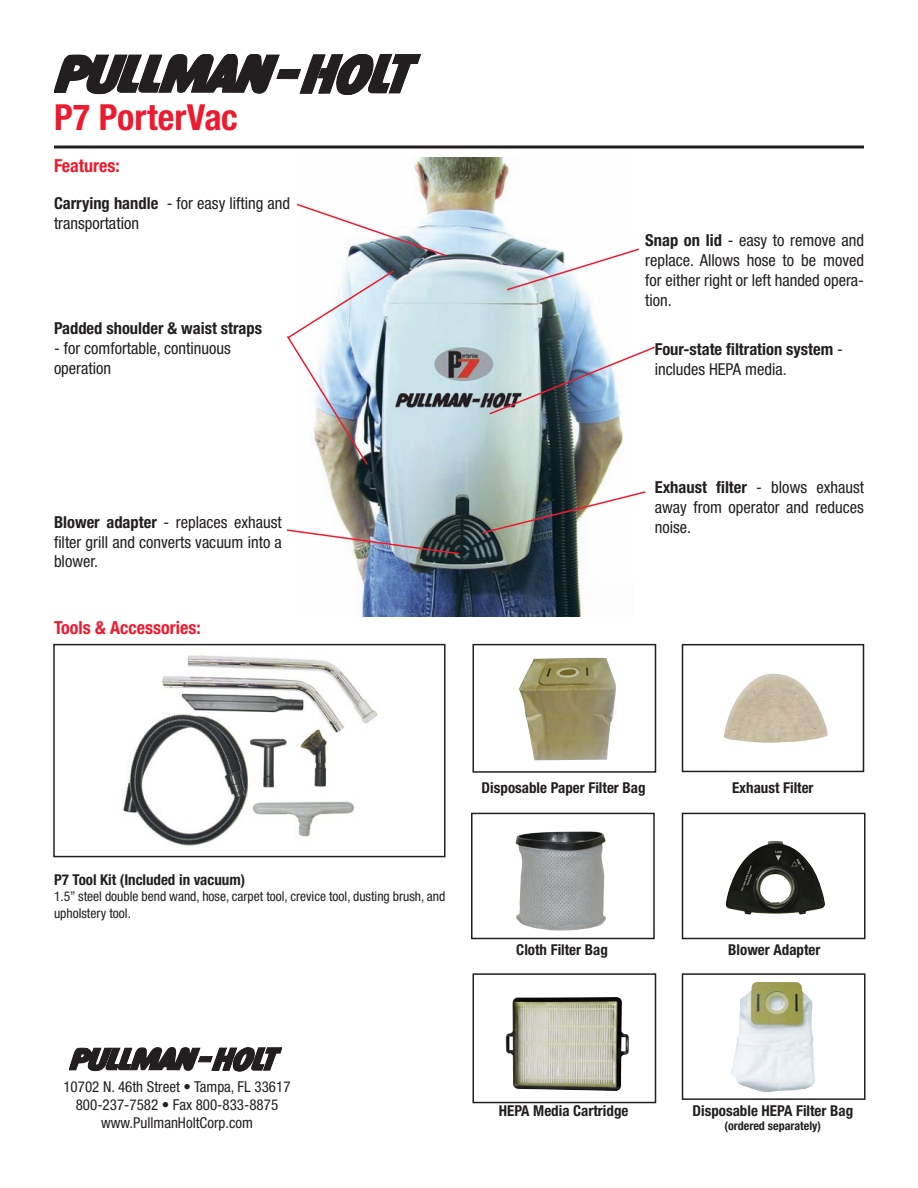
<style>
.page{position:relative;width:918px;height:1188px;background:#fff}
.page>*{position:absolute;margin:0;border:0;box-sizing:border-box;transform-origin:0 0}
.t1{font:700 condensed 36px "Helvetica Neue";color:#ee1a2e}
.t2{font:700 condensed 18px "Helvetica Neue";color:#ee1a2e}
.t3{font:condensed 16.5px/19.8px "Helvetica Neue";color:#231f20;text-align:justify}
.t4{font:700 condensed 16.5px/19.8px "Helvetica Neue";color:#231f20}
.t5{font:700 condensed 15px "Helvetica Neue";color:#231f20}
.t6{font:condensed 15px "Helvetica Neue";color:#231f20}
.t7{font:condensed 13.5px/16.2px "Helvetica Neue";color:#231f20}
.t8{font:700 condensed 12px "Helvetica Neue";color:#231f20}
.s1{font-weight:700}
.s2{font-weight:400}
</style>
<div class="page">
<img style="left:730px;top:982px;width:85px;height:111px">
<div style="left:682px;top:973px;width:184px;height:127px;border:2px solid #231f20"></div>
<img style="left:505px;top:997px;width:124px;height:94px">
<div style="left:472px;top:973px;width:184px;height:130px;border:2px solid #231f20"></div>
<img style="left:515px;top:831px;width:91px;height:100px">
<div style="left:471px;top:813px;width:184px;height:126px;border:2px solid #231f20"></div>
<svg style="left:69px;top:1048px;width:213px;height:23px"></svg>
<hr style="left:54px;top:146px;width:810px;height:2px;background:#231f20">
<svg style="left:54px;top:54px;width:367px;height:41px"></svg>
<img style="left:323px;top:157px;width:301px;height:460px">
<img style="left:481px;top:490px;width:165px;height:45px">
<svg style="left:505px;top:247px;width:134px;height:45px"></svg>
<img style="left:287px;top:269px;width:109px;height:197px">
<div style="left:53px;top:644px;width:393px;height:213px;border:2px solid #231f20"></div>
<img style="left:286px;top:528px;width:175px;height:27px">
<svg style="left:296px;top:202px;width:151px;height:55px"></svg>
<img style="left:488px;top:345px;width:167px;height:71px">
<img style="left:724px;top:674px;width:104px;height:69px">
<div style="left:682px;top:644px;width:182px;height:128px;border:2px solid #231f20"></div>
<img style="left:519px;top:658px;width:97px;height:102px">
<div style="left:472px;top:644px;width:184px;height:129px;border:2px solid #231f20"></div>
<img style="left:726px;top:841px;width:99px;height:74px">
<div style="left:682px;top:813px;width:184px;height:126px;border:2px solid #231f20"></div>
<img style="left:123px;top:655px;width:255px;height:191px">
<p class="t1" style="left:54px;top:95px;width:185px">P7 PorterVac</p>
<p class="t2" style="left:54px;top:155px;width:67px">Features:</p>
<p class="t3" style="left:54px;top:193px;width:238px"><span class="s1">Carrying handle</span> - for easy lifting and transportation</p>
<p class="t4" style="left:54px;top:318px;width:210px">Padded shoulder &amp; waist straps</p>
<p class="t3" style="left:54px;top:338px;width:178px">- for comfortable, continuous operation</p>
<p class="t3" style="left:54px;top:512px;width:229px"><span class="s1">Blower adapter</span> - replaces exhaust filter grill and converts vacuum into a blower.</p>
<p class="t2" style="left:54px;top:617px;width:148px">Tools &amp; Accessories:</p>
<p class="t3" style="left:645px;top:231px;width:220px"><span class="s1">Snap on lid</span> - easy to remove and replace. Allows hose to be moved for either right or left handed opera&shy;tion.</p>
<p class="t4" style="left:655px;top:339px;width:190px">Four-state filtration system <span class="s2">- includes HEPA media.</span></p>
<p class="t3" style="left:655px;top:478px;width:211px"><span class="s1">Exhaust filter</span> - blows exhaust away from operator and reduces noise.</p>
<p class="t5" style="left:54px;top:871px;width:193px">P7 Tool Kit (Included in vacuum)</p>
<p class="t7" style="left:54px;top:888px;width:393px">1.5” steel double bend wand, hose, carpet tool, crevice tool, dusting brush, and upholstery tool.</p>
<p class="t5" style="left:482px;top:778px;width:165px">Disposable Paper Filter Bag</p>
<p class="t5" style="left:732px;top:778px;width:83px">Exhaust Filter</p>
<p class="t5" style="left:516px;top:941px;width:93px">Cloth Filter Bag</p>
<p class="t5" style="left:728px;top:941px;width:94px">Blower Adapter</p>
<p class="t6" style="left:63px;top:1078px;width:229px">10702 N. 46th Street • Tampa, FL 33617</p>
<p class="t6" style="left:76px;top:1096px;width:204px">800-237-7582 • Fax 800-833-8875</p>
<p class="t6" style="left:101px;top:1114px;width:153px">www.PullmanHoltCorp.com</p>
<p class="t5" style="left:499px;top:1102px;width:131px">HEPA Media Cartridge</p>
<p class="t5" style="left:693px;top:1102px;width:162px">Disposable HEPA Filter Bag</p>
<p class="t8" style="left:725px;top:1119px;width:98px">(ordered separately)</p>
</div>
